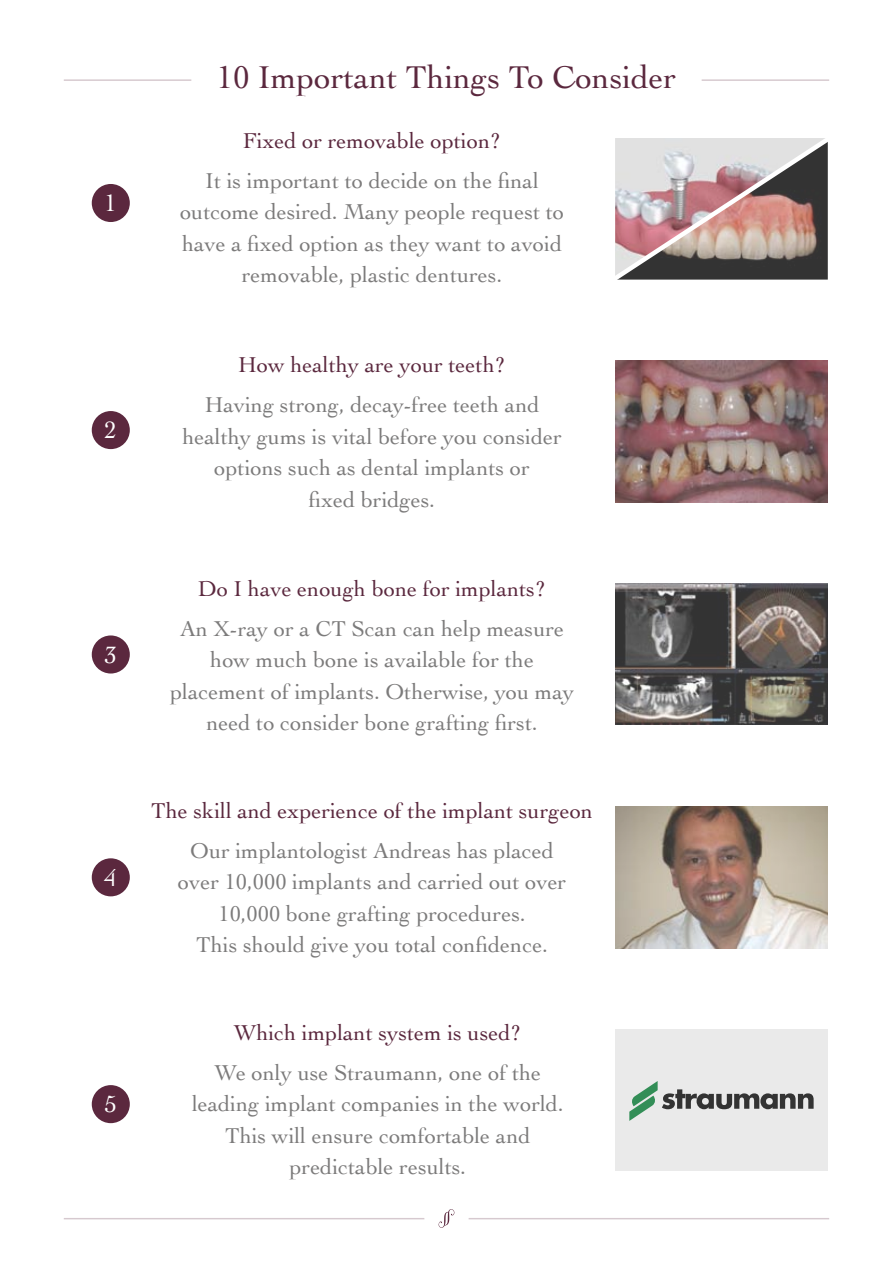
<style>
.page{position:relative;width:893px;height:1263px;background:#fff}
.page>*{position:absolute;margin:0;border:0;box-sizing:border-box;transform-origin:0 0}
.t1{font:33px "Cochin";color:#5b283e}
.t2{font:24.75px "Cochin";color:#fff}
.t3{font:22.5px/31.5px "Cochin";color:#7c7b7b;text-align:center}
.t4{font:22.5px "Cochin";color:#5b283e}
</style>
<div class="page">
<svg style="left:439px;top:1209px;width:15px;height:19px"></svg>
<hr style="left:64px;top:1218px;width:360px;height:1px;background:#5b283e">
<hr style="left:469px;top:1218px;width:360px;height:1px;background:#5b283e">
<img style="left:615px;top:361px;width:213px;height:141px">
<img style="left:615px;top:584px;width:213px;height:141px">
<img style="left:615px;top:806px;width:213px;height:142px">
<div style="left:615px;top:1029px;width:213px;height:142px;background:#e5e5e5"></div>
<svg style="left:629px;top:1081px;width:185px;height:40px"></svg>
<img style="left:615px;top:138px;width:213px;height:142px">
<div style="left:92px;top:184px;width:38px;height:38px;background:#5b283e;border-radius:50%"></div>
<div style="left:92px;top:411px;width:38px;height:38px;background:#5b283e;border-radius:50%"></div>
<div style="left:92px;top:635px;width:38px;height:38px;background:#5b283e;border-radius:50%"></div>
<div style="left:92px;top:858px;width:38px;height:38px;background:#5b283e;border-radius:50%"></div>
<div style="left:92px;top:1085px;width:38px;height:38px;background:#5b283e;border-radius:50%"></div>
<hr style="left:64px;top:79px;width:127px;height:2px;background:#5b283e">
<hr style="left:702px;top:79px;width:127px;height:2px;background:#5b283e">
<p class="t2" style="left:105px;top:186px;width:14px">1</p>
<p class="t2" style="left:105px;top:413px;width:14px">2</p>
<p class="t2" style="left:105px;top:638px;width:14px">3</p>
<p class="t2" style="left:105px;top:861px;width:14px">4</p>
<p class="t2" style="left:105px;top:1087px;width:14px">5</p>
<h1 class="t1" style="left:217px;top:55px;width:461px">10 Important Things To Consider</h1>
<p class="t4" style="left:243px;top:125px;width:260px">Fixed or removable option?</p>
<p class="t3" style="left:180px;top:164px;width:386px">It is important to decide on the final outcome desired. Many people request to have a fixed option as they want to avoid removable, plastic dentures.</p>
<p class="t4" style="left:238px;top:350px;width:269px">How healthy are your teeth?</p>
<p class="t3" style="left:182px;top:388px;width:381px">Having strong, decay-free teeth and healthy gums is vital before you consider options such as dental implants or<br>fixed bridges.</p>
<p class="t4" style="left:198px;top:573px;width:350px">Do I have enough bone for implants?</p>
<p class="t3" style="left:170px;top:611px;width:405px">An X-ray or a CT Scan can help measure how much bone is available for the placement of implants. Otherwise, you may need to consider bone grafting first.</p>
<p class="t4" style="left:151px;top:795px;width:443px">The skill and experience of the implant surgeon</p>
<p class="t3" style="left:178px;top:833px;width:390px">Our implantologist Andreas has placed over 10,000 implants and carried out over 10,000 bone grafting procedures.<br>This should give you total confidence.</p>
<p class="t4" style="left:234px;top:1017px;width:289px">Which implant system is used?</p>
<p class="t3" style="left:192px;top:1056px;width:373px">We only use Straumann, one of the leading implant companies in the world.<br>This will ensure comfortable and predictable results.</p>
</div>
